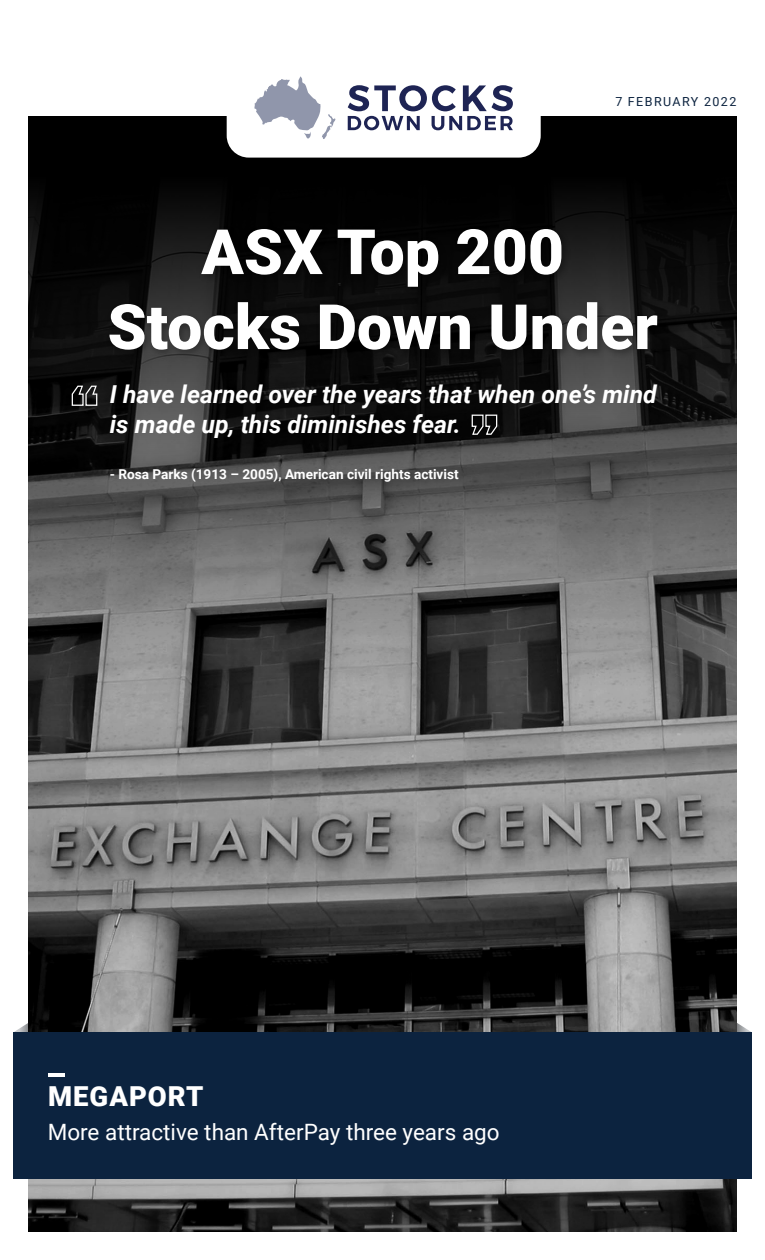
<style>
.page{position:relative;width:765px;height:1260px;background:#fff}
.page>*{position:absolute;margin:0;border:0;box-sizing:border-box;transform-origin:0 0}
.t1{font:900 62.5px/75px "Roboto";color:#fff;text-align:center}
.t2{font:900 27.5px "Roboto";letter-spacing:.035em;color:#fff}
.t3{font:italic 700 24.75px/29.6px "Roboto";color:#fff}
.t4{font:22.5px "Roboto";color:#fff}
.t5{font:700 13.62px "Roboto";color:#fff}
.t6{font:12.5px "Roboto";letter-spacing:.115em;color:#0c233f}
</style>
<div class="page">
<svg style="left:14px;top:1023px;width:14px;height:9px"></svg>
<svg style="left:737px;top:1023px;width:14px;height:9px"></svg>
<img style="left:28px;top:702px;width:709px;height:530px">
<svg style="left:28px;top:116px;width:709px;height:586px;background:#3a3a3a"></svg>
<div style="left:105px;top:225px;width:561px;height:134px;background:#000;opacity:.3"></div>
<svg style="left:71px;top:385px;width:27px;height:21px"></svg>
<svg style="left:471px;top:414px;width:27px;height:21px"></svg>
<div style="left:227px;top:20px;width:314px;height:138px;background:#fff;border-radius:22px"></div>
<svg style="left:254px;top:76px;width:82px;height:63px"></svg>
<svg style="left:348px;top:85px;width:165px;height:45px"></svg>
<div style="left:13px;top:1032px;width:739px;height:147px;background:#0c233f"></div>
<hr style="left:48px;top:1073px;width:16px;height:4px;background:#fff">
<p class="t6" style="left:615px;top:93px;width:123px">7 FEBRUARY 2022</p>
<h1 class="t1" style="left:108px;top:212px;width:552px">ASX Top 200<br>Stocks Down Under</h1>
<p class="t3" style="left:110px;top:379px;width:549px">I have learned over the years that when one’s mind is made up, this diminishes fear.</p>
<p class="t5" style="left:110px;top:464px;width:350px">- Rosa Parks (1913 – 2005), American civil rights activist</p>
<p class="t2" style="left:48px;top:1077px;width:157px">MEGAPORT</p>
<p class="t4" style="left:48px;top:1116px;width:453px">More attractive than AfterPay three years ago</p>
</div>
